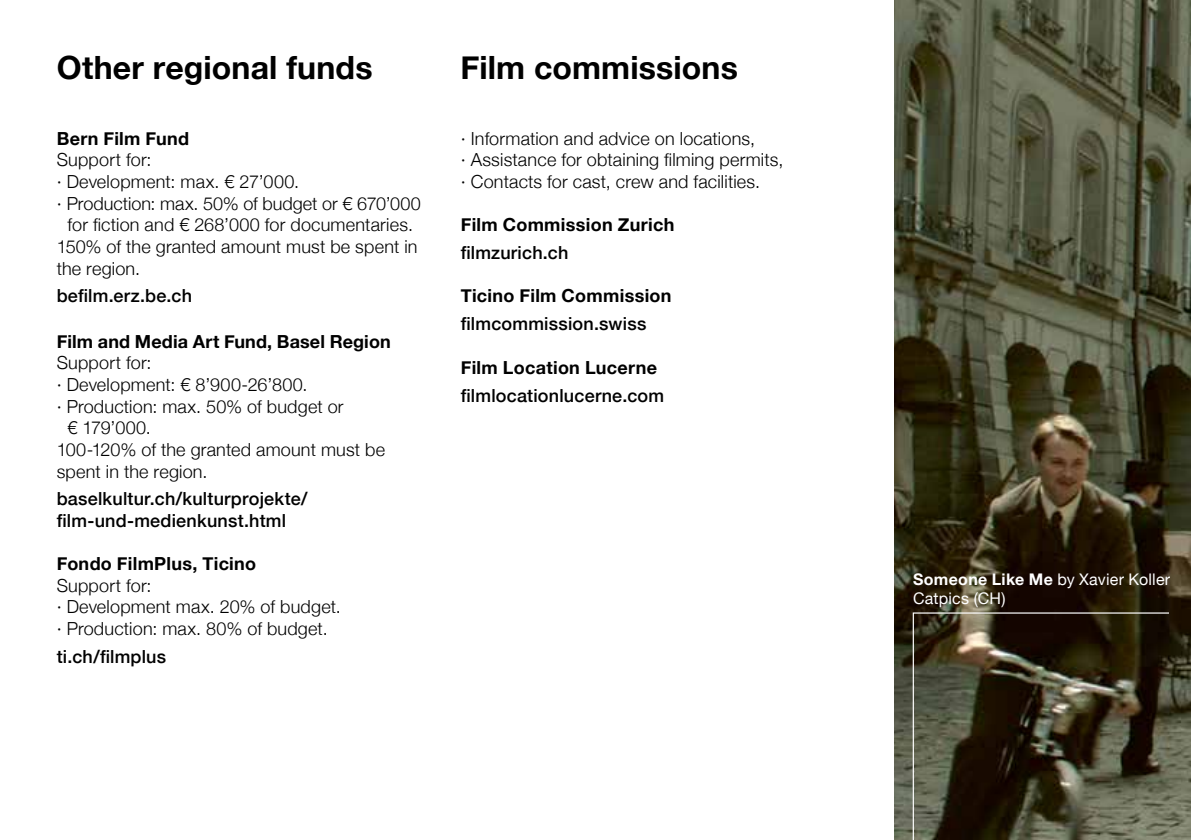
<style>
.page{position:relative;width:1191px;height:840px;background:#fff}
.page>*{position:absolute;margin:0;border:0;box-sizing:border-box;transform-origin:0 0}
.t1{font:700 32px "Helvetica Neue";letter-spacing:.005em;color:#000}
.t2{font:300 18px/21.6px "Helvetica Neue";letter-spacing:.01em;color:#000}
.t3{font:500 18px/21.6px "Helvetica Neue";letter-spacing:.01em;color:#000}
.t4{font:700 18px "Helvetica Neue";letter-spacing:.015em;color:#000}
.t5{font:16px/19.2px "Helvetica Neue";letter-spacing:.015em;color:#fff}
.s1{font-weight:700}
</style>
<div class="page">
<img style="left:895px;top:0;width:296px;height:839px">
<svg style="left:912px;top:611px;width:258px;height:228px"></svg>
<h1 class="t1" style="left:57px;top:43px;width:317px">Other regional funds</h1>
<h1 class="t1" style="left:460px;top:43px;width:279px">Film commissions</h1>
<p class="t4" style="left:57px;top:124px;width:134px">Bern Film Fund</p>
<p class="t2" style="left:57px;top:148px;width:96px">Support for:</p>
<p class="t2" style="left:57px;top:169px;width:244px">‧ Development: max. € 27’000.</p>
<p class="t2" style="left:57px;top:191px;width:365px">‧ Production: max. 50% of budget or € 670’000</p>
<p class="t2" style="left:67px;top:213px;width:347px">for fiction and € 268’000 for documentaries.</p>
<p class="t2" style="left:57px;top:234px;width:362px">150% of the granted amount must be spent in</p>
<p class="t2" style="left:57px;top:256px;width:85px">the region.</p>
<p class="t3" style="left:57px;top:283px;width:137px">befilm.erz.be.ch</p>
<p class="t4" style="left:57px;top:327px;width:335px">Film and Media Art Fund, Basel Region</p>
<p class="t2" style="left:57px;top:351px;width:96px">Support for:</p>
<p class="t2" style="left:57px;top:372px;width:252px">‧ Development: € 8’900-26’800.</p>
<p class="t2" style="left:57px;top:394px;width:288px">‧ Production: max. 50% of budget or</p>
<p class="t2" style="left:67px;top:415px;width:85px">€ 179’000.</p>
<p class="t2" style="left:57px;top:437px;width:330px">100-120% of the granted amount must be</p>
<p class="t2" style="left:57px;top:459px;width:152px">spent in the region.</p>
<p class="t3" style="left:57px;top:486px;width:252px">baselkultur.ch/kulturprojekte/ film-und-medienkunst.html</p>
<p class="t4" style="left:57px;top:549px;width:201px">Fondo FilmPlus, Ticino</p>
<p class="t2" style="left:57px;top:573px;width:286px">Support for:<br>‧ Development max. 20% of budget. ‧ Production: max. 80% of budget.</p>
<p class="t3" style="left:57px;top:643px;width:111px">ti.ch/filmplus</p>
<p class="t2" style="left:461px;top:126px;width:324px">‧ Information and advice on locations,<br>‧ Assistance for obtaining filming permits, ‧ Contacts for cast, crew and facilities.</p>
<p class="t4" style="left:461px;top:210px;width:215px">Film Commission Zurich</p>
<p class="t3" style="left:461px;top:240px;width:109px">filmzurich.ch</p>
<p class="t4" style="left:461px;top:282px;width:212px">Ticino Film Commission</p>
<p class="t3" style="left:461px;top:311px;width:187px">filmcommission.swiss</p>
<p class="t4" style="left:461px;top:353px;width:198px">Film Location Lucerne</p>
<p class="t3" style="left:461px;top:383px;width:205px">filmlocationlucerne.com</p>
<p class="t5" style="left:913px;top:570px;width:259px"><span class="s1">Someone Like Me</span> by Xavier Koller<br>Catpics (CH)</p>
</div>
